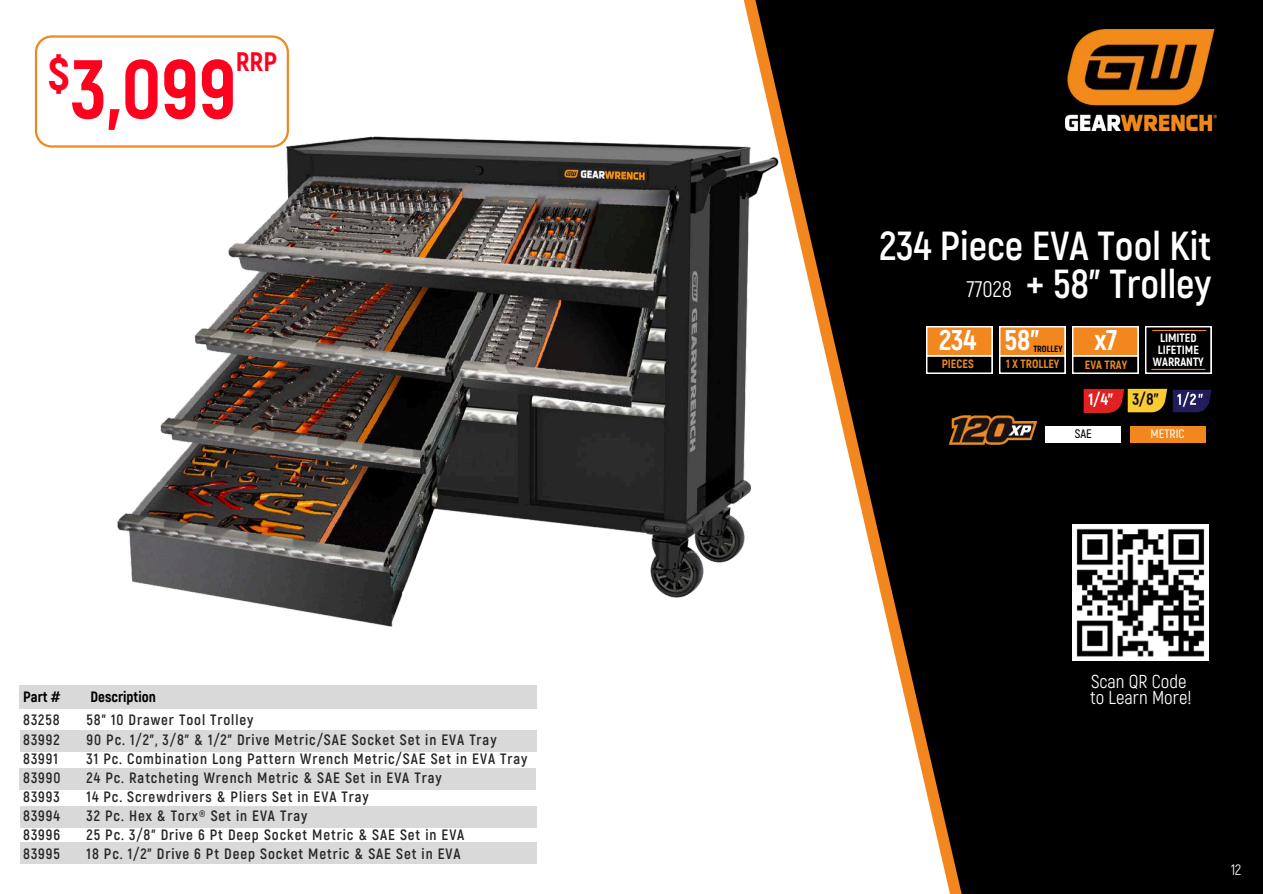
<style>
.page{position:relative;width:1263px;height:894px;background:#fff}
.page>*{position:absolute;margin:0;border:0;box-sizing:border-box;transform-origin:0 0}
.t1{font:800 82.95px "Akrobat";color:#ff001e}
.t2{font:800 45.6px "Akrobat";color:#ff001e}
.t3{font:700 40.5px "Akrobat";color:#fff}
.t4{font:800 28.5px "Akrobat";color:#fff}
.t5{font:800 26.7px "Akrobat";color:#ff001e}
.t6{font:22.5px "Akrobat";color:#fff}
.t7{font:18.75px/15.8px "Akrobat";color:#fff}
.t8{font:700 15px "Akrobat";letter-spacing:.06em;color:#272525}
.t9{font:800 15px "Akrobat";color:#000}
.t10{font:15px "Akrobat";color:#fff}
.t11{font:600 12.3px "Akrobat";color:#fff}
.t12{font:600 12.3px "Akrobat";color:#000}
.t13{font:800 12px "Akrobat";color:#fff}
.t14{font:800 12px "Akrobat";color:#ee8922}
.t15{font:800 9px "Akrobat";color:#000}
</style>
<div class="page">
<img style="left:117px;top:136px;width:617px;height:491px">
<svg style="left:743px;top:0;width:520px;height:893px;fill:#000"></svg>
<svg style="left:926px;top:326px;width:66px;height:47px;background:#a5682d"></svg>
<svg style="left:999px;top:326px;width:66px;height:47px;background:#a5682d"></svg>
<svg style="left:1072px;top:326px;width:66px;height:47px;background:#a5682d"></svg>
<svg style="left:1145px;top:326px;width:66px;height:47px;background:#141413"></svg>
<hr style="left:1152px;top:330px;width:54px;height:1px;background:#ee8922">
<hr style="left:1151px;top:369px;width:54px;height:1px;background:#ee8922">
<img style="left:1083px;top:388px;width:42px;height:25px">
<img style="left:1128px;top:388px;width:41px;height:25px">
<img style="left:1171px;top:388px;width:41px;height:25px">
<img style="left:948px;top:412px;width:89px;height:34px">
<div style="left:1130px;top:426px;width:75px;height:17px;background:#f2861f"></div>
<div style="left:1046px;top:426px;width:75px;height:17px;background:#fff"></div>
<svg style="left:35px;top:35px;width:254px;height:113px"></svg>
<div style="left:20px;top:729px;width:517px;height:22px;background:#d9d9d9"></div>
<div style="left:19px;top:767px;width:517px;height:22px;background:#d9d9d9"></div>
<div style="left:20px;top:806px;width:517px;height:21px;background:#d9d9d9"></div>
<div style="left:20px;top:841px;width:517px;height:22px;background:#d9d9d9"></div>
<div style="left:19px;top:684px;width:518px;height:24px;background:#d9d9d9"></div>
<img style="left:1073px;top:524px;width:136px;height:136px">
<img style="left:1065px;top:30px;width:151px;height:100px">
<h3 class="t2" style="left:48px;top:44px;width:23px">$</h3>
<p class="t5" style="left:236px;top:44px;width:43px">RRP</p>
<h1 class="t1" style="left:71px;top:35px;width:167px">3,099</h1>
<p class="t9" style="left:23px;top:687px;width:39px">Part #</p>
<p class="t9" style="left:90px;top:687px;width:67px">Description</p>
<p class="t8" style="left:23px;top:710px;width:38px">83258</p>
<p class="t8" style="left:23px;top:729px;width:38px">83992</p>
<p class="t8" style="left:23px;top:748px;width:36px">83991</p>
<p class="t8" style="left:23px;top:767px;width:39px">83990</p>
<p class="t8" style="left:23px;top:786px;width:38px">83993</p>
<p class="t8" style="left:23px;top:806px;width:38px">83994</p>
<p class="t8" style="left:23px;top:825px;width:38px">83996</p>
<p class="t8" style="left:23px;top:844px;width:38px">83995</p>
<p class="t8" style="left:87px;top:710px;width:168px">58" 10 Drawer Tool Trolley</p>
<p class="t8" style="left:87px;top:729px;width:411px">90 Pc. 1/2", 3/8" &amp; 1/2" Drive Metric/SAE Socket Set in EVA Tray</p>
<p class="t8" style="left:87px;top:748px;width:442px">31 Pc. Combination Long Pattern Wrench Metric/SAE Set in EVA Tray</p>
<p class="t8" style="left:87px;top:767px;width:357px">24 Pc. Ratcheting Wrench Metric &amp; SAE Set in EVA Tray</p>
<p class="t8" style="left:87px;top:786px;width:284px">14 Pc. Screwdrivers &amp; Pliers Set in EVA Tray</p>
<p class="t8" style="left:87px;top:806px;width:222px">32 Pc. Hex &amp; Torx® Set in EVA Tray</p>
<p class="t8" style="left:87px;top:825px;width:379px">25 Pc. 3/8" Drive 6 Pt Deep Socket Metric &amp; SAE Set in EVA</p>
<p class="t8" style="left:87px;top:844px;width:375px">18 Pc. 1/2" Drive 6 Pt Deep Socket Metric &amp; SAE Set in EVA</p>
<p class="t3" style="left:879px;top:219px;width:333px">234 Piece EVA Tool Kit</p>
<p class="t6" style="left:967px;top:274px;width:47px">77028</p>
<p class="t3" style="left:1026px;top:258px;width:187px">+ 58” Trolley</p>
<h2 class="t4" style="left:939px;top:322px;width:39px">234</h2>
<h5 class="t14" style="left:942px;top:356px;width:34px">PIECES</h5>
<p class="t4" style="left:1004px;top:322px;width:36px">58"</p>
<p class="t14" style="left:1006px;top:356px;width:55px">1 X TROLLEY</p>
<p class="t15" style="left:1033px;top:343px;width:31px">TROLLEY</p>
<h4 class="t4" style="left:1095px;top:322px;width:24px">x7</h4>
<p class="t14" style="left:1085px;top:356px;width:44px">EVA TRAY</p>
<h4 class="t13" style="left:1160px;top:330px;width:38px">LIMITED</h4>
<p class="t13" style="left:1158px;top:342px;width:43px">LIFETIME</p>
<p class="t13" style="left:1153px;top:354px;width:52px">WARRANTY</p>
<p class="t12" style="left:1075px;top:426px;width:19px">SAE</p>
<p class="t11" style="left:1150px;top:426px;width:36px">METRIC</p>
<h6 class="t7" style="left:1090px;top:672px;width:103px">Scan QR Code to Learn More!</h6>
<p class="t10" style="left:1231px;top:860px;width:12px">12</p>
</div>
